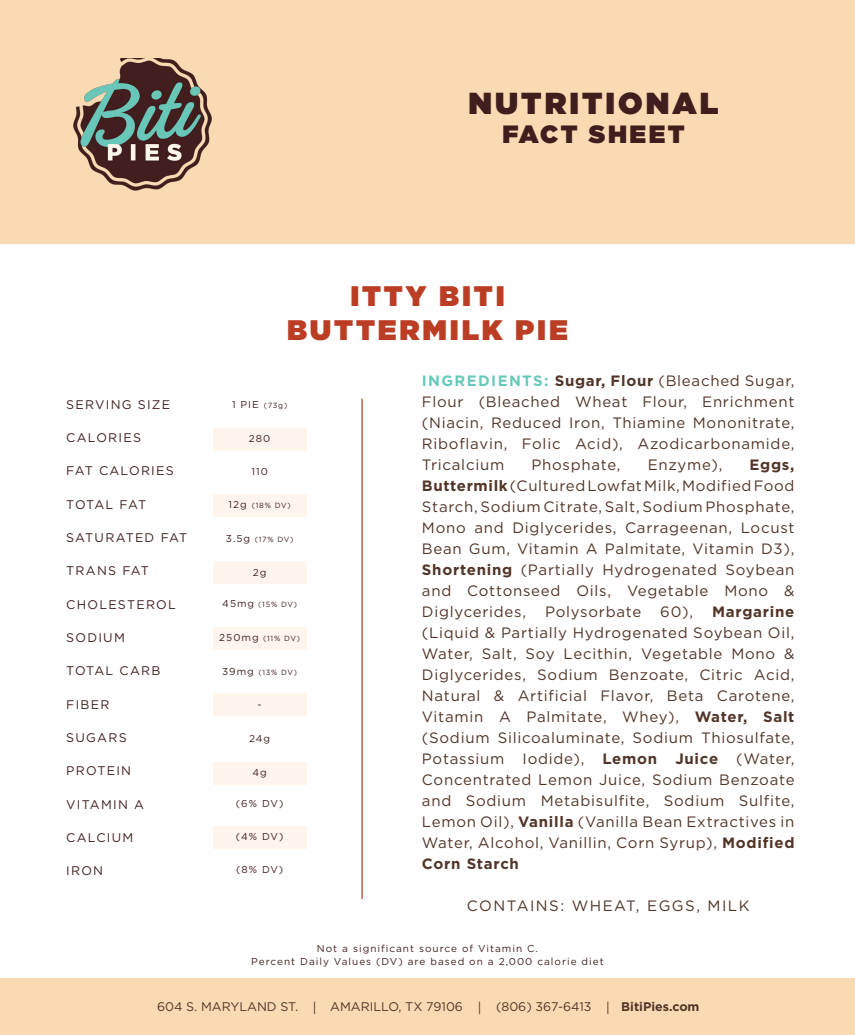
<style>
.page{position:relative;width:855px;height:1035px;background:#fff}
.page>*{position:absolute;margin:0;border:0;box-sizing:border-box;transform-origin:0 0}
.t1{font:900 30.38px "Gotham";letter-spacing:.1em;color:#411e1e}
.t2{font:900 28.25px "Gotham";letter-spacing:.1em;color:#bb3d24}
.t3{font:900 25px "Gotham";letter-spacing:.1em;color:#411e1e}
.t4{font:15px/21px "Gotham";letter-spacing:.05em;color:#523528;text-align:justify}
.t5{font:15px "Gotham";letter-spacing:.1em;color:#523528}
.t6{font:12.5px "Gotham";letter-spacing:.1em;color:#421f1f}
.t7{font:12.5px "Gotham";color:#523528}
.t8{font:12.5px "Gotham";letter-spacing:.035em;color:#421f1f}
.t9{font:10px "Gotham";letter-spacing:.1em;color:#421f1f}
.t10{font:7.5px "Gotham";letter-spacing:.09em;color:#421f1f}
.s1{font-weight:700;color:#67c9bb}
.s2{font-weight:700}
.s3{font-size:10px}
.s4{font-family:"Myriad Pro"}
</style>
<div class="page">
<div style="left:0;top:978px;width:855px;height:57px;background:#f9dab3"></div>
<div style="left:0;top:0;width:855px;height:244px;background:#f9dab3"></div>
<img style="left:73px;top:58px;width:139px;height:133px">
<hr style="left:361px;top:399px;width:2px;height:500px;background:#bb3d24">
<div style="left:213px;top:428px;width:93px;height:23px;background:#fff5ec"></div>
<div style="left:213px;top:494px;width:93px;height:23px;background:#fff5ec"></div>
<div style="left:213px;top:562px;width:93px;height:22px;background:#fff5ec"></div>
<div style="left:213px;top:628px;width:93px;height:22px;background:#fff5ec"></div>
<div style="left:213px;top:694px;width:93px;height:22px;background:#fff5ec"></div>
<div style="left:213px;top:763px;width:93px;height:22px;background:#fff5ec"></div>
<div style="left:213px;top:826px;width:93px;height:23px;background:#fff5ec"></div>
<p class="t1" style="left:468px;top:81px;width:252px">NUTRITIONAL</p>
<p class="t3" style="left:502px;top:116px;width:184px">FACT SHEET</p>
<p class="t6" style="left:66px;top:396px;width:106px">SERVING SIZE</p>
<p class="t6" style="left:66px;top:430px;width:76px">CALORIES</p>
<p class="t6" style="left:66px;top:463px;width:109px">FAT CALORIES</p>
<p class="t8" style="left:66px;top:496px;width:81px">TOTAL FAT</p>
<p class="t6" style="left:66px;top:530px;width:122px">SATURATED FAT</p>
<p class="t6" style="left:66px;top:563px;width:84px">TRANS FAT</p>
<p class="t6" style="left:66px;top:596px;width:111px">CHOLESTEROL</p>
<p class="t6" style="left:66px;top:630px;width:60px">SODIUM</p>
<p class="t6" style="left:66px;top:663px;width:96px">TOTAL CARB</p>
<p class="t6" style="left:66px;top:696px;width:45px">FIBER</p>
<p class="t6" style="left:66px;top:730px;width:62px">SUGARS</p>
<p class="t6" style="left:66px;top:763px;width:66px">PROTEIN</p>
<p class="t6" style="left:66px;top:796px;width:79px">VITAMIN A</p>
<p class="t6" style="left:66px;top:830px;width:69px">CALCIUM</p>
<p class="t6" style="left:66px;top:863px;width:38px">IRON</p>
<p class="t2" style="left:350px;top:276px;width:156px">ITTY BITI</p>
<p class="t2" style="left:287px;top:310px;width:282px">BUTTERMILK PIE</p>
<p class="t4" style="left:422px;top:370px;width:374px"><span class="s1">INGREDIENTS:</span> <span class="s2">Sugar, Flour</span> (Bleached Sugar, Flour (Bleached Wheat Flour, Enrichment (Niacin, Reduced Iron, Thiamine Mononitrate, Riboflavin, Folic Acid), Azodicarbonamide, Tricalcium</p>
<p class="t10" style="left:232px;top:401px;width:57px"><span class="s3">1 PIE</span> (73g)</p>
<p class="t9" style="left:249px;top:432px;width:23px">280</p>
<p class="t9" style="left:252px;top:465px;width:18px">110</p>
<p class="t10" style="left:229px;top:501px;width:64px"><span class="s3">12g</span> (18% DV)</p>
<p class="t10" style="left:226px;top:535px;width:69px"><span class="s3">3.5g</span> (17% DV)</p>
<p class="t9" style="left:253px;top:566px;width:15px">2g</p>
<p class="t10" style="left:222px;top:600px;width:76px"><span class="s3">45mg</span> (15% DV)</p>
<p class="t10" style="left:219px;top:633px;width:82px"><span class="s3">250mg</span> (11% DV)</p>
<p class="t10" style="left:222px;top:667px;width:76px"><span class="s3">39mg</span> (13% DV)</p>
<p class="t9" style="left:258px;top:698px;width:6px">-</p>
<p class="t9" style="left:249px;top:732px;width:23px">24g</p>
<p class="t9" style="left:252px;top:766px;width:16px">4g</p>
<p class="t9" style="left:236px;top:797px;width:49px">(6% DV)</p>
<p class="t9" style="left:236px;top:830px;width:49px">(4% DV)</p>
<p class="t9" style="left:236px;top:863px;width:49px">(8% DV)</p>
<p class="t4" style="left:531px;top:454px;width:91px">Phosphate,</p>
<p class="t4" style="left:648px;top:454px;width:76px">Enzyme),</p>
<p class="t4" style="left:422px;top:454px;width:374px;text-indent:328px"><span class="s2">Eggs, Buttermilk</span> (Cultured Lowfat Milk, Modified Food Starch, Sodium Citrate, Salt, Sodium Phosphate, Mono and Diglycerides, Carrageenan, Locust Bean Gum, Vitamin A Palmitate, Vitamin D3), <span class="s2">Shortening</span> (Partially Hydrogenated Soybean and Cottonseed Oils, Vegetable Mono &amp; Diglycerides,</p>
<p class="t4" style="left:422px;top:601px;width:374px;text-indent:290px"><span class="s2">Margarine </span>(Liquid &amp; Partially Hydrogenated Soybean Oil, Water, Salt, Soy Lecithin, Vegetable Mono &amp; Diglycerides, Sodium Benzoate, Citric Acid, Natural &amp; Artificial Flavor, Beta Carotene, Vitamin A Palmitate, Whey), <span class="s2">Water, Salt </span>(Sodium Silicoaluminate, Sodium Thiosulfate, Potassium Iodide), <span class="s2">Lemon Juice</span> (Water, Concentrated Lemon Juice, Sodium Benzoate and Sodium Metabisulfite, Sodium Sulfite, Lemon Oil), <span class="s2">Vanilla</span> (Vanilla Bean Extractives in Water, Alcohol, Vanillin, Corn Syrup), <span class="s2">Modified Corn Starch</span></p>
<p class="t5" style="left:467px;top:896px;width:284px">CONTAINS: WHEAT, EGGS, MILK</p>
<p class="t4" style="left:545px;top:601px;width:98px">Polysorbate</p>
<p class="t4" style="left:660px;top:601px;width:34px">60),</p>
<p class="t9" style="left:317px;top:942px;width:223px">Not a significant source of Vitamin C.</p>
<p class="t9" style="left:251px;top:956px;width:354px">Percent Daily Values (DV) are based on a 2,000 calorie diet</p>
<p class="t7" style="left:157px;top:998px;width:544px">604 S. MARYLAND ST. <span class="s4">|</span> AMARILLO, TX 79106 <span class="s4">|</span> (806) 367-6413 <span class="s4">|</span> <span class="s2">BitiPies.com</span></p>
</div>
